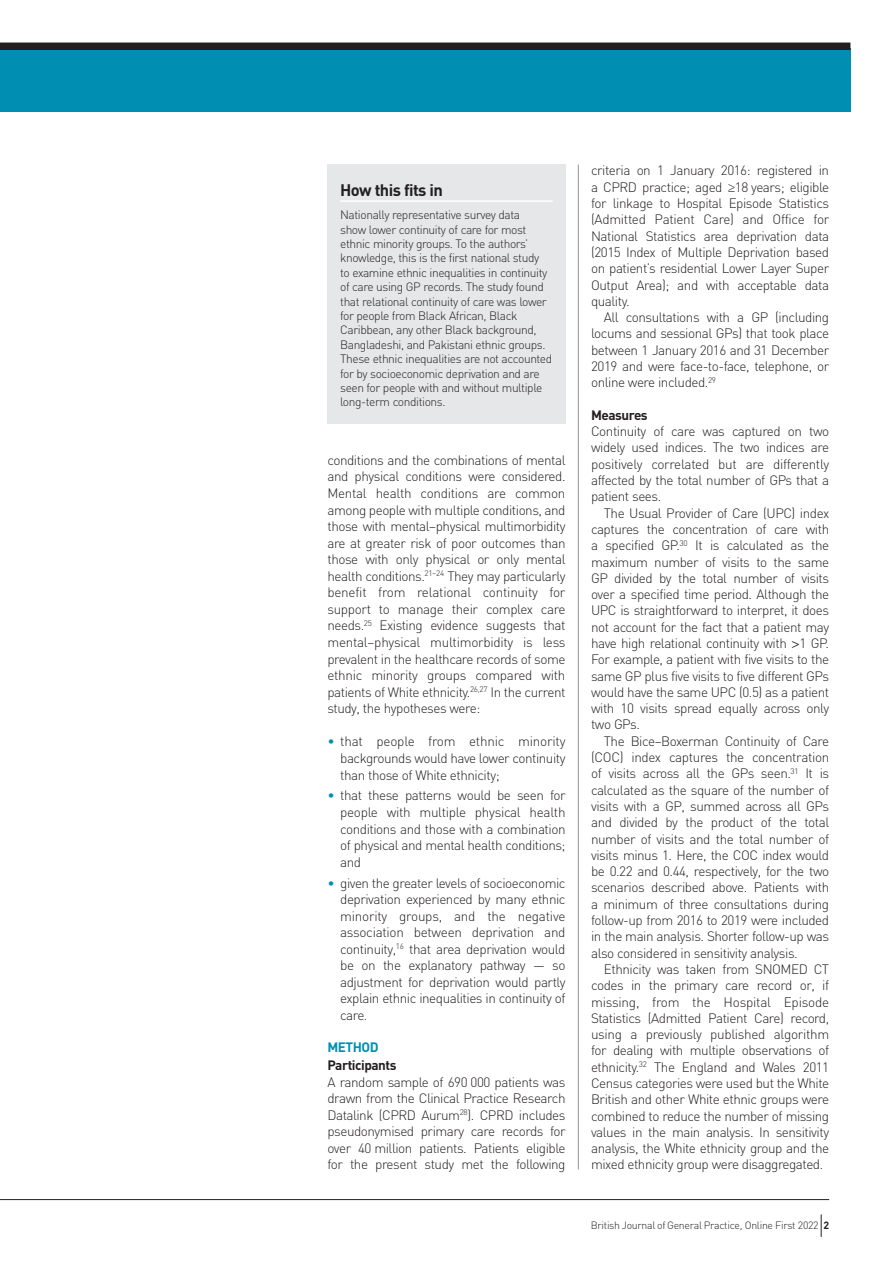
<style>
.page{position:relative;width:893px;height:1263px;background:#fff}
.page>*{position:absolute;margin:0;border:0;box-sizing:border-box;transform-origin:0 0}
.t1{font:700 16.5px "DIN";letter-spacing:-.035em;color:#231f20}
.t2{font:300 13.5px/16.4px "DIN";letter-spacing:-.035em;color:#231f20;text-align:justify}
.t3{font:700 13.5px "DIN";letter-spacing:-.035em;color:#231f20}
.t4{font:700 13.5px "DIN";letter-spacing:-.035em;color:#008fb3}
.t5{font:300 12px/14.4px "DIN";letter-spacing:-.035em;color:#231f20}
.t6{font:300 10.5px "DIN";letter-spacing:-.025em;color:#231f20}
.s1{color:#008fb3}
.s2{font-family:"Helvetica"}
.s3{font-weight:700}
</style>
<div class="page">
<div style="left:0;top:48px;width:850px;height:63px;background:#008fb3"></div>
<div style="left:0;top:43px;width:850px;height:7px;background:#231f20"></div>
<hr style="left:578px;top:165px;width:1px;height:1004px;background:#939598">
<hr style="left:0;top:1199px;width:829px;height:1px;background:#231f20">
<svg style="left:821px;top:1214px;width:1px;height:23px"></svg>
<div style="left:327px;top:165px;width:239px;height:259px;background:#e6e7e9"></div>
<hr style="left:340px;top:200px;width:213px;height:2px;background:#fff">
<p class="t1" style="left:340px;top:179px;width:104px">How this fits in</p>
<p class="t5" style="left:340px;top:207px;width:214px">Nationally representative survey data<br>show lower continuity of care for most ethnic minority groups. To the authors’ knowledge, this is the first national study<br>to examine ethnic inequalities in continuity of care using GP records. The study found that relational continuity of care was lower for people from Black African, Black Caribbean, any other Black background, Bangladeshi, and Pakistani ethnic groups.<br>These ethnic inequalities are not accounted for by socioeconomic deprivation and are seen for people with and without multiple long-term conditions.</p>
<p class="t2" style="left:327px;top:452px;width:240px">conditions and the combinations of mental and physical conditions were considered.<br>Mental health conditions are common among people with multiple conditions, and those with mental–physical multimorbidity are at greater risk of poor outcomes than those with only physical or only mental health conditions.<sup>21–24</sup> They may particularly benefit from relational continuity for support to manage their complex care needs.<sup>25</sup> Existing evidence suggests that mental–physical multimorbidity is less prevalent in the healthcare records of some ethnic minority groups compared with patients of White ethnicity.<sup>26,27</sup> In the current study, the hypotheses were:</p>
<p class="t2" style="left:340px;top:733px;width:227px;text-indent:-13px"><span class="s1">•</span> that people from ethnic minority backgrounds would have lower continuity than those of White ethnicity;</p>
<p class="t2" style="left:340px;top:787px;width:227px;text-indent:-13px"><span class="s1">•</span> that these patterns would be seen for people with multiple physical health conditions and those with a combination of physical and mental health conditions; and</p>
<p class="t2" style="left:340px;top:874px;width:227px;text-indent:-13px"><span class="s1">•</span> given the greater levels of socioeconomic deprivation experienced by many ethnic minority groups, and the negative association between deprivation and continuity,<sup>16</sup> that area deprivation would be on the explanatory pathway — so adjustment for deprivation would partly explain ethnic inequalities in continuity of care.</p>
<p class="t4" style="left:327px;top:1038px;width:53px">METHOD</p>
<p class="t3" style="left:327px;top:1056px;width:71px">Participants</p>
<p class="t2" style="left:327px;top:1073px;width:240px">A random sample of 690 000 patients was drawn from the Clinical Practice Research Datalink (CPRD Aurum<sup>28</sup>). CPRD includes pseudonymised primary care records for over 40 million patients. Patients eligible for the present study met the following</p>
<p class="t2" style="left:591px;top:162px;width:240px">criteria on 1 January 2016: registered in a CPRD practice; aged <span class="s2">≥</span>18 years; eligible for linkage to Hospital Episode Statistics (Admitted Patient Care) and Office for National Statistics area deprivation data (2015 Index of Multiple Deprivation based on patient’s residential Lower Layer Super Output Area); and with acceptable data quality.</p>
<p class="t2" style="left:591px;top:309px;width:240px;text-indent:13px">All consultations with a GP (including locums and sessional GPs) that took place between 1 January 2016 and 31 December 2019 and were face-to-face, telephone, or online were included.<sup>29</sup></p>
<p class="t3" style="left:591px;top:406px;width:58px">Measures</p>
<p class="t2" style="left:591px;top:423px;width:240px">Continuity of care was captured on two widely used indices. The two indices are positively correlated but are differently affected by the total number of GPs that a patient sees.</p>
<p class="t2" style="left:591px;top:504px;width:240px;text-indent:13px">The Usual Provider of Care (UPC) index captures the concentration of care with a specified GP.<sup>30</sup> It is calculated as the maximum number of visits to the same GP divided by the total number of visits over a specified time period. Although the UPC is straightforward to interpret, it does not account for the fact that a patient may have high relational continuity with <span class="s2">&gt;</span>1 GP.<br>For example, a patient with five visits to the same GP plus five visits to five different GPs would have the same UPC (0.5) as a patient with 10 visits spread equally across only two GPs.</p>
<p class="t2" style="left:591px;top:733px;width:240px;text-indent:13px">The Bice–Boxerman Continuity of Care (COC) index captures the concentration of visits across all the GPs seen.<sup>31</sup> It is calculated as the square of the number of visits with a GP, summed across all GPs and divided by the product of the total number of visits and the total number of visits minus 1. Here, the COC index would be 0.22 and 0.44, respectively, for the two scenarios described above. Patients with a minimum of three consultations during follow-up from 2016 to 2019 were included in the main analysis. Shorter follow-up was also considered in sensitivity analysis.</p>
<p class="t2" style="left:591px;top:961px;width:240px;text-indent:13px">Ethnicity was taken from SNOMED CT codes in the primary care record or, if missing, from the Hospital Episode Statistics (Admitted Patient Care) record, using a previously published algorithm for dealing with multiple observations of ethnicity.<sup>32</sup> The England and Wales 2011<br>Census categories were used but the White British and other White ethnic groups were combined to reduce the number of missing values in the main analysis. In sensitivity analysis, the White ethnicity group and the mixed ethnicity group were disaggregated.</p>
<p class="t6" style="left:591px;top:1219px;width:240px">British Journal of General Practice, Online First 2022 <span class="s3">2</span></p>
</div>
